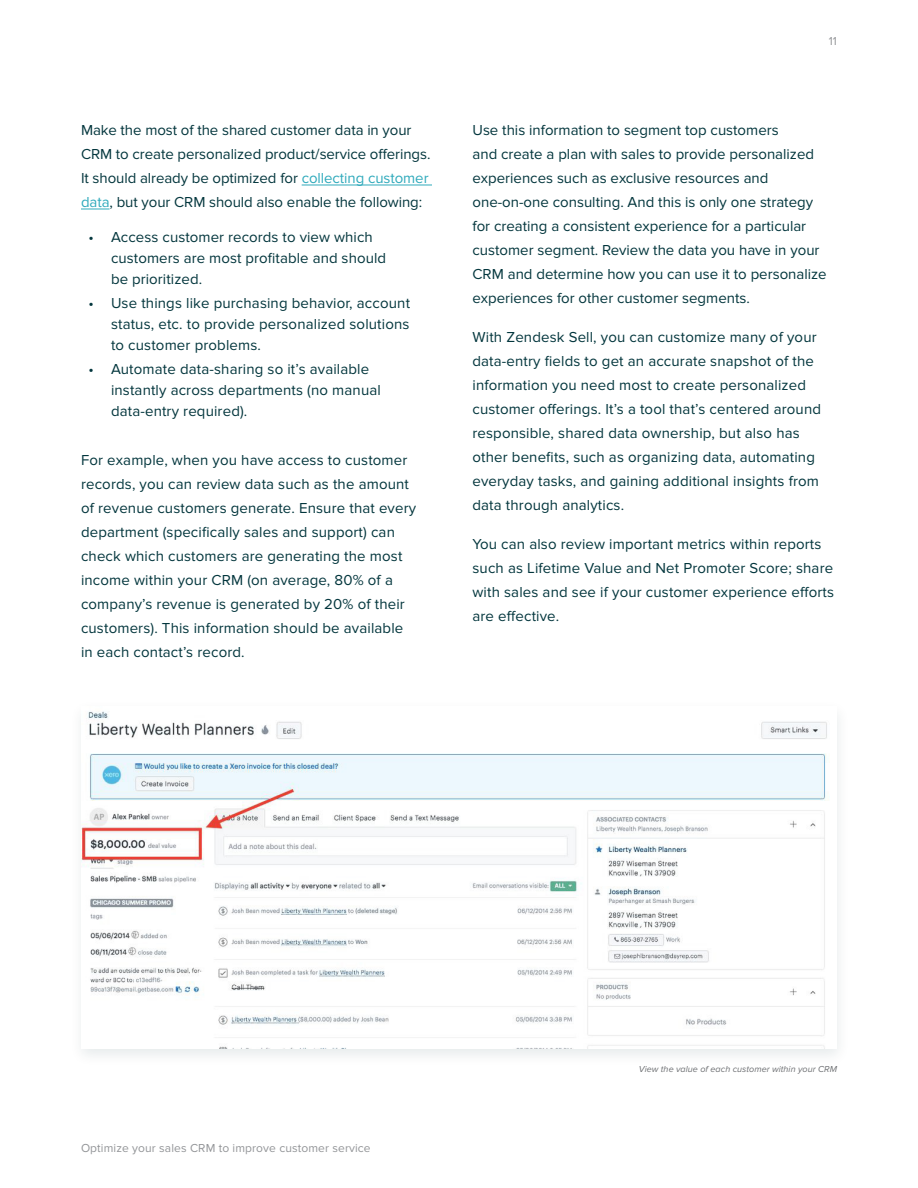
<style>
.page{position:relative;width:918px;height:1188px;background:#fff}
.page>*{position:absolute;margin:0;border:0;box-sizing:border-box;transform-origin:0 0}
.Text_2{font:15px/24px "Proxima Nova";letter-spacing:.01em;color:#03363d}
.t1{font:12px "Proxima Nova";letter-spacing:.01em;color:#939598}
.Annotation{font:italic 9px "Proxima Nova";letter-spacing:.005em;color:#6d6f72}
.s1{color:#30aabc}
</style>
<div class="page">
<hr style="left:302px;top:185px;width:130px;height:1px;background:#30aabc">
<svg style="left:81px;top:209px;width:29px;height:1px"></svg>
<div style="left:69px;top:700px;width:781px;height:368px;background:#03363d;opacity:.1"></div>
<img style="left:82px;top:706px;width:755px;height:343px">
<p class="Text_2" style="left:81px;top:118px;width:351px">Make the most of the shared customer data in your CRM to create personalized product/service offerings.<br>It should already be optimized for <span class="s1">collecting customer data</span>, but your CRM should also enable the following:</p>
<p class="Text_2" style="left:111px;top:226px;width:277px;line-height:21px;text-indent:-22px">• Access customer records to view which customers are most profitable and should be prioritized.</p>
<p class="Text_2" style="left:111px;top:292px;width:301px;line-height:21px;text-align:justify;text-indent:-22px">• Use things like purchasing behavior, account status, etc. to provide personalized solutions to customer problems.</p>
<p class="Text_2" style="left:111px;top:358px;width:271px;line-height:21px;text-indent:-22px">• Automate data-sharing so it’s available instantly across departments (no manual data-entry required).</p>
<p class="Text_2" style="left:81px;top:448px;width:337px">For example, when you have access to customer records, you can review data such as the amount of revenue customers generate. Ensure that every department (specifically sales and support) can check which customers are generating the most income within your CRM (on average, 80% of a company’s revenue is generated by 20% of their customers). This information should be available in each contact’s record.</p>
<p class="t1" style="left:829px;top:34px;width:10px">11</p>
<p class="Text_2" style="left:472px;top:118px;width:356px">Use this information to segment top customers<br>and create a plan with sales to provide personalized experiences such as exclusive resources and one-on-one consulting. And this is only one strategy for creating a consistent experience for a particular customer segment. Review the data you have in your CRM and determine how you can use it to personalize experiences for other customer segments.</p>
<p class="Text_2" style="left:472px;top:325px;width:350px">With Zendesk Sell, you can customize many of your data-entry fields to get an accurate snapshot of the information you need most to create personalized customer offerings. It’s a tool that’s centered around responsible, shared data ownership, but also has other benefits, such as organizing data, automating everyday tasks, and gaining additional insights from data through analytics.</p>
<p class="Text_2" style="left:472px;top:532px;width:363px">You can also review important metrics within reports such as Lifetime Value and Net Promoter Score; share with sales and see if your customer experience efforts are effective.</p>
<p class="t1" style="left:81px;top:1141px;width:291px">Optimize your sales CRM to improve customer service</p>
<p class="Annotation" style="left:639px;top:1064px;width:200px">View the value of each customer within your CRM</p>
</div>
